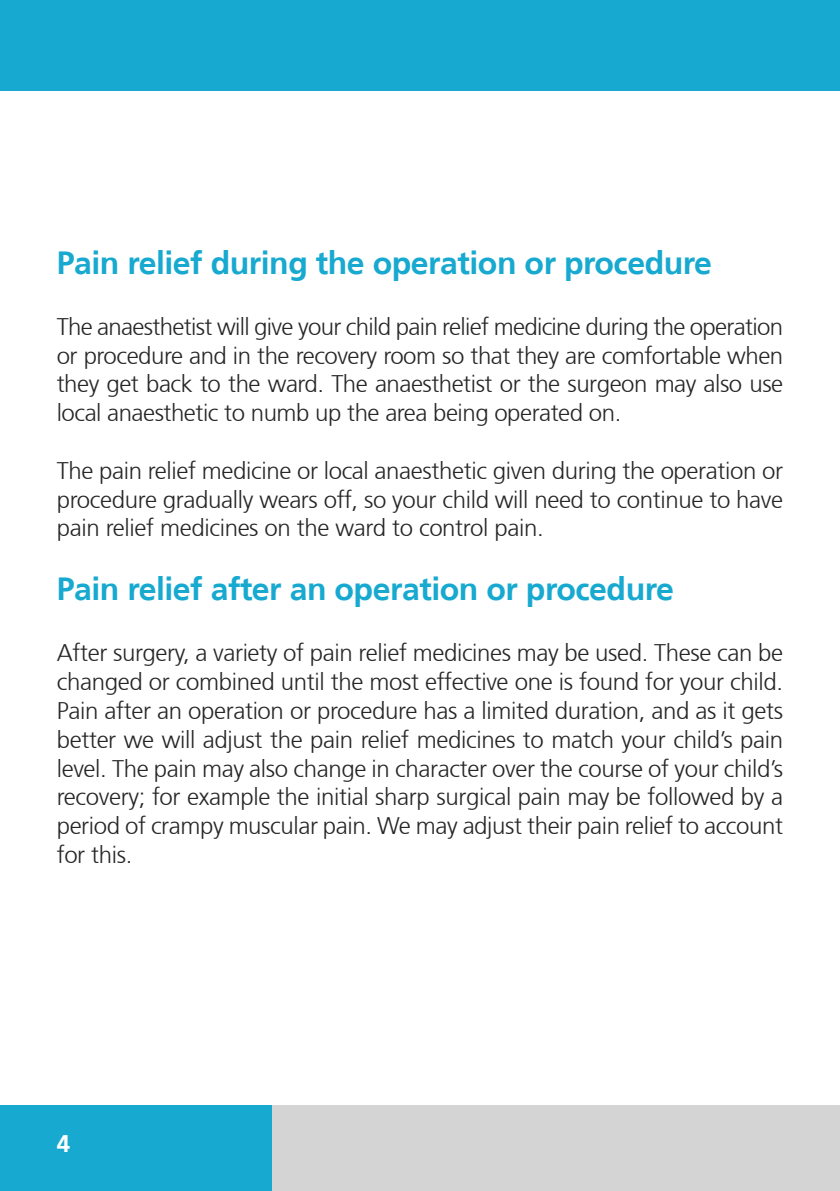
<style>
.page{position:relative;width:840px;height:1191px;background:#fff}
.page>*{position:absolute;margin:0;border:0;box-sizing:border-box;transform-origin:0 0}
.t1{font:700 32px "Frutiger 65";letter-spacing:-.015em;color:#17a9d0}
.t2{font:300 24px/28.8px "Frutiger 45";letter-spacing:-.015em;color:#272627;text-align:justify}
.t3{font:700 24px "Frutiger 65";color:#fff}
</style>
<div class="page">
<div style="left:0;top:0;width:839px;height:91px;background:#17a9d0"></div>
<div style="left:0;top:1106px;width:272px;height:85px;background:#17a9d0"></div>
<div style="left:272px;top:1106px;width:567px;height:85px;background:#d4d4d4"></div>
<h1 class="t1" style="left:57px;top:244px;width:656px">Pain relief during the operation or procedure</h1>
<p class="t2" style="left:57px;top:312px;width:727px">The anaesthetist will give your child pain relief medicine during the operation or procedure and in the recovery room so that they are comfortable when they get back to the ward. The anaesthetist or the surgeon may also use local anaesthetic to numb up the area being operated on.</p>
<p class="t2" style="left:57px;top:456px;width:727px">The pain relief medicine or local anaesthetic given during the operation or procedure gradually wears off, so your child will need to continue to have pain relief medicines on the ward to control pain.</p>
<h1 class="t1" style="left:57px;top:570px;width:618px">Pain relief after an operation or procedure</h1>
<p class="t2" style="left:57px;top:639px;width:727px">After surgery, a variety of pain relief medicines may be used. These can be changed or combined until the most effective one is found for your child.<br>Pain after an operation or procedure has a limited duration, and as it gets better we will adjust the pain relief medicines to match your child’s pain level. The pain may also change in character over the course of your child’s recovery; for example the initial sharp surgical pain may be followed by a period of crampy muscular pain. We may adjust their pain relief to account for this.</p>
<p class="t3" style="left:57px;top:1129px;width:15px">4</p>
</div>
